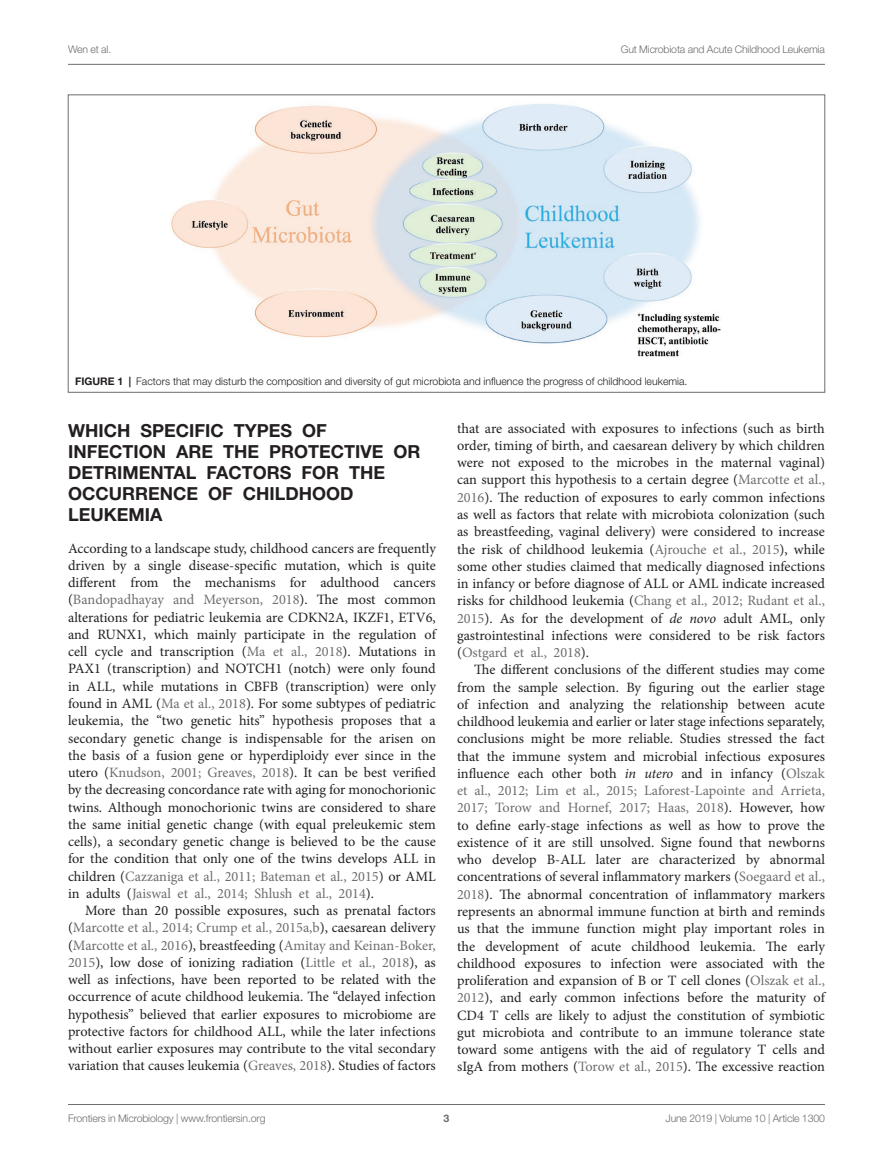
<style>
.page{position:relative;width:893px;height:1170px;background:#fff}
.page>*{position:absolute;margin:0;border:0;box-sizing:border-box;transform-origin:0 0}
.HEAD_1{font:700 18px/21px "Helvetica Neue LT Std";color:#231f20}
.TEXT{font:14.25px/17.2px "Minion Pro";color:#231f20;text-align:justify}
.TEXT_FLUSH{font:14.25px/17.2px "Minion Pro";color:#231f20;text-align:justify}
.RF_R{font:300 10.5px "Helvetica Neue LT Std";letter-spacing:-.015em;color:#6c6d70}
.FIG_LEG{font:300 10.5px "Helvetica Neue LT Std";color:#231f20}
.RF_R-2{font:700 10.5px "Helvetica Neue LT Std";color:#6c6d70}
.s1{font-weight:700}
.s2{color:#6c6d70}
.s3{font-style:italic}
</style>
<div class="page">
<hr style="left:68px;top:64px;width:757px;height:1px;background:#6c6d70">
<hr style="left:68px;top:1104px;width:757px;height:1px;background:#6c6d70">
<img style="left:171px;top:104px;width:550px;height:253px">
<p class="RF_R" style="left:68px;top:42px;width:45px">Wen et al.</p>
<p class="RF_R" style="left:621px;top:42px;width:206px">Gut Microbiota and Acute Childhood Leukemia</p>
<p class="FIG_LEG" style="left:75px;top:375px;width:614px"><span class="s1">FIGURE 1 |</span> Factors that may disturb the composition and diversity of gut microbiota and influence the progress of childhood leukemia.</p>
<p class="HEAD_1" style="left:68px;top:420px;width:354px">WHICH SPECIFIC TYPES OF<br>INFECTION ARE THE PROTECTIVE OR<br>DETRIMENTAL FACTORS FOR THE<br>OCCURRENCE OF CHILDHOOD<br>LEUKEMIA</p>
<p class="TEXT_FLUSH" style="left:68px;top:539px;width:369px">According to a landscape study, childhood cancers are frequently driven by a single disease-specific mutation, which is quite different from the mechanisms for adulthood cancers (<span class="s2">Bandopadhayay and Meyerson, 2018</span>). The most common alterations for pediatric leukemia are CDKN2A, IKZF1, ETV6, and RUNX1, which mainly participate in the regulation of cell cycle and transcription (<span class="s2">Ma et al., 2018</span>). Mutations in PAX1 (transcription) and NOTCH1 (notch) were only found in ALL, while mutations in CBFB (transcription) were only found in AML (<span class="s2">Ma et al., 2018</span>). For some subtypes of pediatric leukemia, the “two genetic hits” hypothesis proposes that a secondary genetic change is indispensable for the arisen on the basis of a fusion gene or hyperdiploidy ever since in the utero (<span class="s2">Knudson, 2001; Greaves, 2018</span>). It can be best verified by the decreasing concordance rate with aging for monochorionic twins. Although monochorionic twins are considered to share the same initial genetic change (with equal preleukemic stem cells), a secondary genetic change is believed to be the cause for the condition that only one of the twins develops ALL in children (<span class="s2">Cazzaniga et al., 2011; Bateman et al., 2015</span>) or AML in adults (<span class="s2">Jaiswal et al., 2014; Shlush et al., 2014</span>).</p>
<p class="TEXT" style="left:68px;top:901px;width:369px;text-indent:17px">More than 20 possible exposures, such as prenatal factors (<span class="s2">Marcotte et al., 2014; Crump et al., 2015a,b</span>), caesarean delivery (<span class="s2">Marcotte et al., 2016</span>), breastfeeding (<span class="s2">Amitay and Keinan-Boker, 2015</span>), low dose of ionizing radiation (<span class="s2">Little et al., 2018</span>), as well as infections, have been reported to be related with the occurrence of acute childhood leukemia. The “delayed infection hypothesis” believed that earlier exposures to microbiome are protective factors for childhood ALL, while the later infections without earlier exposures may contribute to the vital secondary variation that causes leukemia (<span class="s2">Greaves, 2018</span>). Studies of factors</p>
<p class="TEXT" style="left:457px;top:419px;width:369px">that are associated with exposures to infections (such as birth order, timing of birth, and caesarean delivery by which children were not exposed to the microbes in the maternal vaginal) can support this hypothesis to a certain degree (<span class="s2">Marcotte et al., 2016</span>). The reduction of exposures to early common infections as well as factors that relate with microbiota colonization (such as breastfeeding, vaginal delivery) were considered to increase the risk of childhood leukemia (<span class="s2">Ajrouche et al., 2015</span>), while some other studies claimed that medically diagnosed infections in infancy or before diagnose of ALL or AML indicate increased risks for childhood leukemia (<span class="s2">Chang et al., 2012; Rudant et al., 2015</span>). As for the development of <span class="s3">de novo</span> adult AML, only gastrointestinal infections were considered to be risk factors (<span class="s2">Ostgard et al., 2018</span>).</p>
<p class="TEXT" style="left:457px;top:661px;width:369px;text-indent:17px">The different conclusions of the different studies may come from the sample selection. By figuring out the earlier stage of infection and analyzing the relationship between acute childhood leukemia and earlier or later stage infections separately, conclusions might be more reliable. Studies stressed the fact that the immune system and microbial infectious exposures influence each other both <span class="s3">in utero</span> and in infancy (<span class="s2">Olszak et al., 2012; Lim et al., 2015; Laforest-Lapointe and Arrieta, 2017; Torow and Hornef, 2017; Haas, 2018</span>). However, how to define early-stage infections as well as how to prove the existence of it are still unsolved. Signe found that newborns who develop B-ALL later are characterized by abnormal concentrations of several inflammatory markers (<span class="s2">Soegaard et al., 2018</span>). The abnormal concentration of inflammatory markers represents an abnormal immune function at birth and reminds us that the immune function might play important roles in the development of acute childhood leukemia. The early childhood exposures to infection were associated with the proliferation and expansion of B or T cell clones (<span class="s2">Olszak et al., 2012</span>), and early common infections before the maturity of CD4 T cells are likely to adjust the constitution of symbiotic gut microbiota and contribute to an immune tolerance state toward some antigens with the aid of regulatory T cells and sIgA from mothers (<span class="s2">Torow et al., 2015</span>). The excessive reaction</p>
<p class="RF_R" style="left:68px;top:1111px;width:199px">Frontiers in Microbiology | www.frontiersin.org</p>
<p class="RF_R-2" style="left:444px;top:1111px;width:7px">3</p>
<p class="RF_R" style="left:666px;top:1111px;width:161px">June 2019 | Volume 10 | Article 1300</p>
</div>
